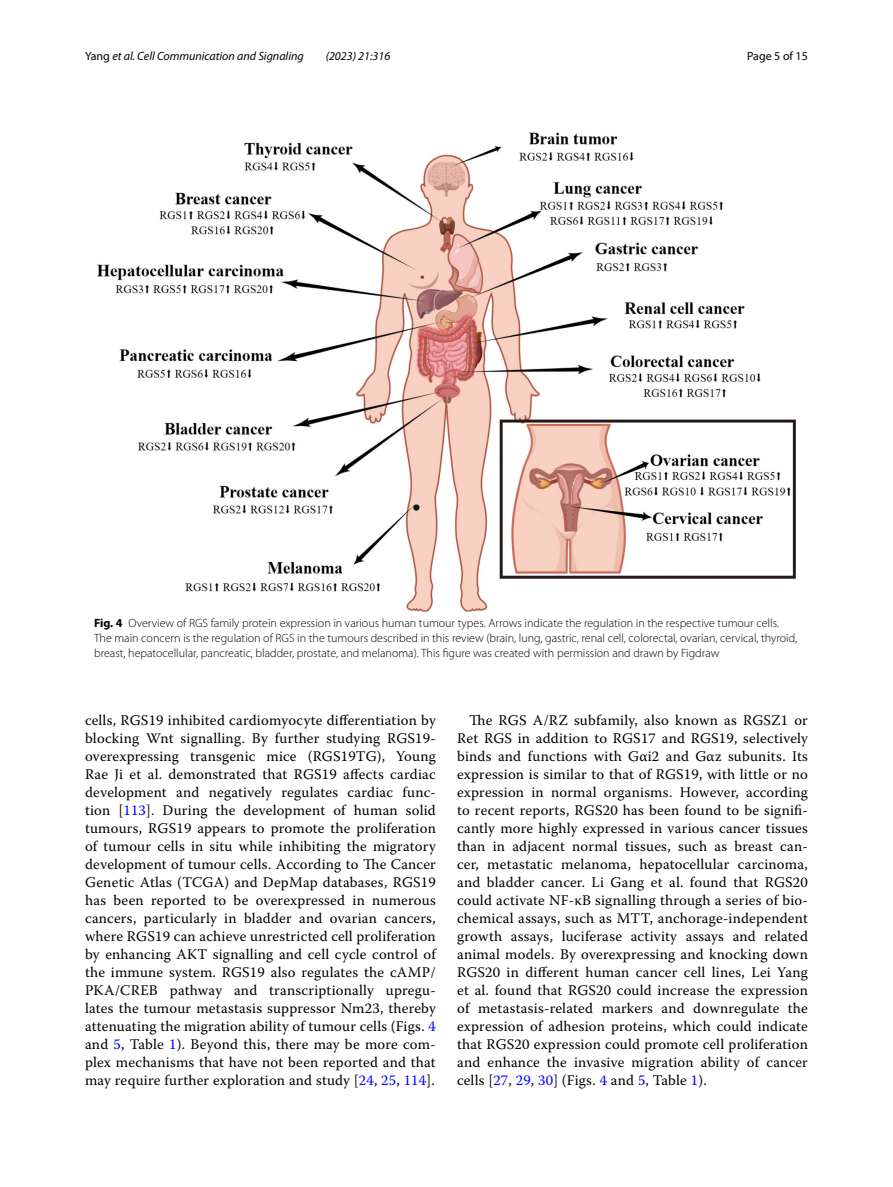
<style>
.page{position:relative;width:893px;height:1187px;background:#fff}
.page>*{position:absolute;margin:0;border:0;box-sizing:border-box;transform-origin:0 0}
.t1{font:14.7px/18px "Warnock Pro";letter-spacing:.015em;color:#000;text-align:justify}
.t2{font:300 12px/15px "Myriad Pro";color:#000}
.t3{font:italic 12px "Myriad Pro";color:#000}
.t4{font:12px "Myriad Pro";color:#000}
.s1{font-style:normal}
.s2{font-weight:700}
.s3{color:#00f}
</style>
<div class="page">
<img style="left:97px;top:133px;width:699px;height:479px">
<p class="t3" style="left:85px;top:48px;width:220px"><span class="s1">Yang</span> et al. Cell Communication and Signaling</p>
<p class="t3" style="left:326px;top:48px;width:66px">(2023) 21:316</p>
<p class="t4" style="left:747px;top:49px;width:62px">Page 5 of 15</p>
<p class="t2" style="left:94px;top:616px;width:705px"><span class="s2">Fig. 4</span> Overview of RGS family protein expression in various human tumour types. Arrows indicate the regulation in the respective tumour cells.<br>The main concern is the regulation of RGS in the tumours described in this review (brain, lung, gastric, renal cell, colorectal, ovarian, cervical, thyroid, breast, hepatocellular, pancreatic, bladder, prostate, and melanoma). This figure was created with permission and drawn by Figdraw</p>
<p class="t1" style="left:85px;top:711px;width:352px">cells, RGS19 inhibited cardiomyocyte differentiation by blocking Wnt signalling. By further studying RGS19- overexpressing transgenic mice (RGS19TG), Young Rae Ji et al. demonstrated that RGS19 affects cardiac development and negatively regulates cardiac func&shy;tion [<span class="s3">113</span>]. During the development of human solid tumours, RGS19 appears to promote the proliferation of tumour cells in situ while inhibiting the migratory development of tumour cells. According to The Cancer Genetic Atlas (TCGA) and DepMap databases, RGS19 has been reported to be overexpressed in numerous cancers, particularly in bladder and ovarian cancers, where RGS19 can achieve unrestricted cell proliferation by enhancing AKT signalling and cell cycle control of the immune system. RGS19 also regulates the cAMP/ PKA/CREB pathway and transcriptionally upregu&shy;lates the tumour metastasis suppressor Nm23, thereby attenuating the migration ability of tumour cells (Figs. <span class="s3">4 </span>and <span class="s3">5</span>, Table <span class="s3">1</span>). Beyond this, there may be more com&shy;plex mechanisms that have not been reported and that may require further exploration and study [<span class="s3">24</span>, <span class="s3">25</span>, <span class="s3">114</span>].</p>
<p class="t1" style="left:457px;top:711px;width:352px;text-indent:12px">The RGS A/RZ subfamily, also known as RGSZ1 or Ret RGS in addition to RGS17 and RGS19, selectively binds and functions with Gαi2 and Gαz subunits. Its expression is similar to that of RGS19, with little or no expression in normal organisms. However, according to recent reports, RGS20 has been found to be signifi&shy;cantly more highly expressed in various cancer tissues than in adjacent normal tissues, such as breast can&shy;cer, metastatic melanoma, hepatocellular carcinoma, and bladder cancer. Li Gang et al. found that RGS20 could activate NF-κB signalling through a series of bio&shy;chemical assays, such as MTT, anchorage-independent growth assays, luciferase activity assays and related animal models. By overexpressing and knocking down RGS20 in different human cancer cell lines, Lei Yang et al. found that RGS20 could increase the expression of metastasis-related markers and downregulate the expression of adhesion proteins, which could indicate that RGS20 expression could promote cell proliferation and enhance the invasive migration ability of cancer cells [<span class="s3">27</span>, <span class="s3">29</span>, <span class="s3">30</span>] (Figs. <span class="s3">4</span> and <span class="s3">5</span>, Table <span class="s3">1</span>).</p>
</div>
